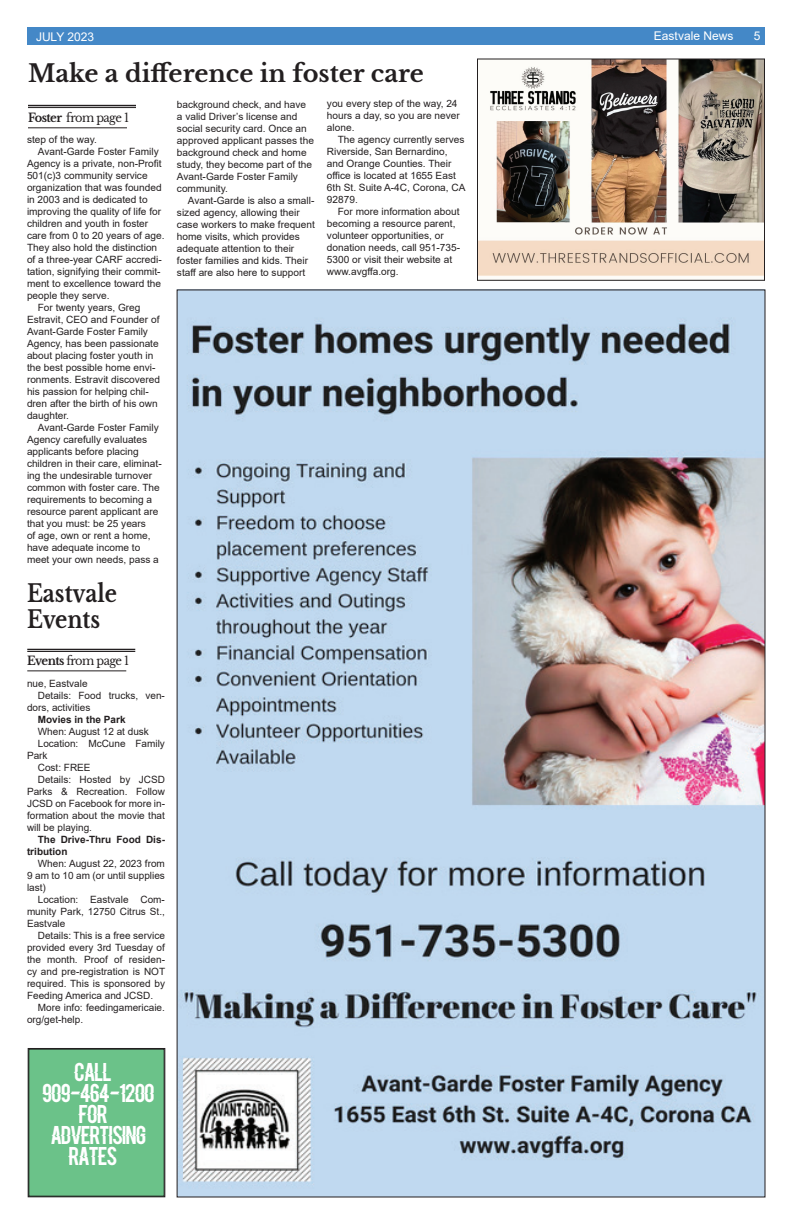
<style>
.page{position:relative;width:792px;height:1224px;background:#fff}
.page>*{position:absolute;margin:0;border:0;box-sizing:border-box;transform-origin:0 0}
.t1{font:700 24px "Libre Baskerville";color:#231f20}
.t2{font:700 24px/26px "Libre Baskerville";color:#231f20;scale:.87 1}
.t3{font:17.5px "Blacklisted";color:#fff}
.t4{font:12px "Arial";color:#fff}
.t5{font:12px "Libre Baskerville";letter-spacing:-.05em;color:#231f20;scale:.95 1}
.t6{font:10px/12px "Arial";color:#231f20}
.t7{font:700 10px/12px "Arial";color:#231f20}
.s1{font-weight:700}
</style>
<div class="page">
<div style="left:27px;top:27px;width:738px;height:18px;background:#4488c7"></div>
<img style="left:179px;top:291px;width:585px;height:905px">
<hr style="left:28px;top:105px;width:108px;height:1px;background:#231f20">
<hr style="left:28px;top:107px;width:108px;height:1px;background:#231f20">
<hr style="left:28px;top:128px;width:99px;height:1px;background:#231f20">
<hr style="left:27px;top:649px;width:108px;height:1px;background:#231f20">
<hr style="left:27px;top:651px;width:108px;height:1px;background:#231f20">
<hr style="left:27px;top:671px;width:99px;height:1px;background:#231f20">
<div style="left:28px;top:1048px;width:137px;height:149px;background:#6bc289"></div>
<img style="left:479px;top:60px;width:284px;height:216px">
<div style="left:477px;top:58px;width:288px;height:223px;border:1px solid #231f20"></div>
<p class="t4" style="left:654px;top:27px;width:81px">Eastvale News</p>
<p class="t4" style="left:749px;top:28px;width:13px">55</p>
<p class="t4" style="left:36px;top:29px;width:60px">JULY 2023</p>
<p class="t4" style="left:650px;top:28px;width:81px">Eastvale News</p>
<h1 class="t1" style="left:28px;top:58px;width:397px">Make a difference in foster care</h1>
<p class="t5" style="left:28px;top:110px;width:108px"><span class="s1">Foster</span> from page 1</p>
<p class="t6" style="left:27px;top:134px;width:71px">step of the way.</p>
<p class="t6" style="left:38px;top:146px;width:123px">Avant-Garde Foster Family</p>
<p class="t6" style="left:27px;top:158px;width:136px">Agency is a private, non-Profit</p>
<p class="t6" style="left:27px;top:170px;width:122px">501(c)3 community service</p>
<p class="t6" style="left:27px;top:182px;width:136px">organization that was founded</p>
<p class="t6" style="left:27px;top:194px;width:122px">in 2003 and is dedicated to</p>
<p class="t6" style="left:27px;top:206px;width:136px">improving the quality of life for</p>
<p class="t6" style="left:27px;top:218px;width:123px">children and youth in foster</p>
<p class="t6" style="left:27px;top:230px;width:139px">care from 0 to 20 years of age.</p>
<p class="t6" style="left:27px;top:242px;width:132px">They also hold the distinction</p>
<p class="t6" style="left:27px;top:254px;width:136px">of a three-year CARF accredi-</p>
<p class="t6" style="left:27px;top:266px;width:135px">tation, signifying their commit-</p>
<p class="t6" style="left:27px;top:278px;width:136px">ment to excellence toward the</p>
<p class="t6" style="left:27px;top:290px;width:84px">people they serve.</p>
<p class="t6" style="left:38px;top:302px;width:104px">For twenty years, Greg</p>
<p class="t6" style="left:27px;top:314px;width:134px">Estravit, CEO and Founder of</p>
<p class="t6" style="left:27px;top:326px;width:123px">Avant-Garde Foster Family</p>
<p class="t6" style="left:27px;top:338px;width:133px">Agency, has been passionate</p>
<p class="t6" style="left:27px;top:350px;width:128px">about placing foster youth in</p>
<p class="t6" style="left:27px;top:362px;width:130px">the best possible home envi-</p>
<p class="t6" style="left:27px;top:374px;width:135px">ronments. Estravit discovered</p>
<p class="t6" style="left:27px;top:386px;width:123px">his passion for helping chil-</p>
<p class="t6" style="left:27px;top:398px;width:132px">dren after the birth of his own</p>
<p class="t6" style="left:27px;top:410px;width:44px">daughter.</p>
<p class="t6" style="left:38px;top:422px;width:123px">Avant-Garde Foster Family</p>
<p class="t6" style="left:27px;top:434px;width:122px">Agency carefully evaluates</p>
<p class="t6" style="left:27px;top:446px;width:113px">applicants before placing</p>
<p class="t6" style="left:27px;top:458px;width:136px">children in their care, eliminat-</p>
<p class="t6" style="left:27px;top:470px;width:127px">ing the undesirable turnover</p>
<p class="t6" style="left:27px;top:482px;width:134px">common with foster care. The</p>
<p class="t6" style="left:27px;top:494px;width:127px">requirements to becoming a</p>
<p class="t6" style="left:27px;top:506px;width:133px">resource parent applicant are</p>
<p class="t6" style="left:27px;top:518px;width:121px">that you must: be 25 years</p>
<p class="t6" style="left:27px;top:530px;width:125px">of age, own or rent a home,</p>
<p class="t6" style="left:27px;top:542px;width:115px">have adequate income to</p>
<p class="t6" style="left:27px;top:554px;width:133px">meet your own needs, pass a</p>
<p class="t6" style="left:327px;top:97px;width:134px">you every step of the way, 24 hours a day, so you are never alone.</p>
<p class="t6" style="left:327px;top:133px;width:140px;text-indent:11px">The agency currently serves<br>Riverside, San Bernardino, and Orange Counties. Their office is located at 1655 East<br>6th St. Suite A-4C, Corona, CA<br>92879.</p>
<p class="t6" style="left:327px;top:205px;width:135px;text-indent:11px">For more information about becoming a resource parent, volunteer opportunities, or donation needs, call 951-735-<br>5300 or visit their website at www.avgffa.org.</p>
<p class="t6" style="left:177px;top:99px;width:138px">background check, and have a valid Driver’s license and social security card. Once an approved applicant passes the background check and home study, they become part of the<br>Avant-Garde Foster Family community.</p>
<p class="t6" style="left:177px;top:195px;width:139px;text-indent:11px">Avant-Garde is also a small&shy;sized agency, allowing their case workers to make frequent home visits, which provides adequate attention to their foster families and kids. Their staff are also here to support</p>
<h1 class="t2" style="left:27px;top:580px;width:105px">Eastvale<br>Events</h1>
<p class="t5" style="left:27px;top:654px;width:109px"><span class="s1">Events</span> from page 1</p>
<p class="t6" style="left:27px;top:677px;width:62px">nue, Eastvale</p>
<p class="t6" style="left:38px;top:689px;width:129px">Details: Food trucks, ven-</p>
<p class="t6" style="left:27px;top:701px;width:65px">dors, activities</p>
<p class="t7" style="left:38px;top:714px;width:89px">Movies in the Park</p>
<p class="t6" style="left:38px;top:725px;width:113px">When: August 12 at dusk</p>
<p class="t6" style="left:38px;top:737px;width:129px">Location: McCune Family</p>
<p class="t6" style="left:27px;top:749px;width:22px">Park</p>
<p class="t6" style="left:38px;top:761px;width:54px">Cost: FREE</p>
<p class="t6" style="left:38px;top:773px;width:129px">Details: Hosted by JCSD</p>
<p class="t6" style="left:27px;top:785px;width:139px">Parks &amp; Recreation. Follow</p>
<p class="t6" style="left:27px;top:797px;width:139px">JCSD on Facebook for more in-</p>
<p class="t6" style="left:27px;top:809px;width:139px">formation about the movie that</p>
<p class="t6" style="left:27px;top:821px;width:67px">will be playing.</p>
<p class="t7" style="left:27px;top:834px;width:140px;text-indent:11px">The Drive-Thru Food Dis&shy;tribution</p>
<p class="t6" style="left:27px;top:857px;width:139px;text-align:justify;text-indent:11px">When: August 22, 2023 from 9 am to 10 am (or until supplies last)</p>
<p class="t6" style="left:27px;top:893px;width:139px;text-align:justify;text-indent:11px">Location: Eastvale Com&shy;munity Park, 12750 Citrus St., Eastvale</p>
<p class="t6" style="left:27px;top:929px;width:140px;text-align:justify;text-indent:11px">Details: This is a free service provided every 3rd Tuesday of the month. Proof of residen&shy;cy and pre-registration is NOT required. This is sponsored by Feeding America and JCSD.</p>
<p class="t6" style="left:27px;top:1001px;width:139px;text-indent:11px">More info: feedingamericaie. org/get-help.</p>
<h2 class="t3" style="left:75px;top:1062px;width:49px">CALL (</h2>
<h2 class="t3" style="left:43px;top:1083px;width:113px">909-464-1200</h2>
<h2 class="t3" style="left:80px;top:1104px;width:29px">FOR</h2>
<h2 class="t3" style="left:52px;top:1125px;width:96px">ADVERTISING</h2>
<h2 class="t3" style="left:70px;top:1146px;width:49px">RATES</h2>
</div>
